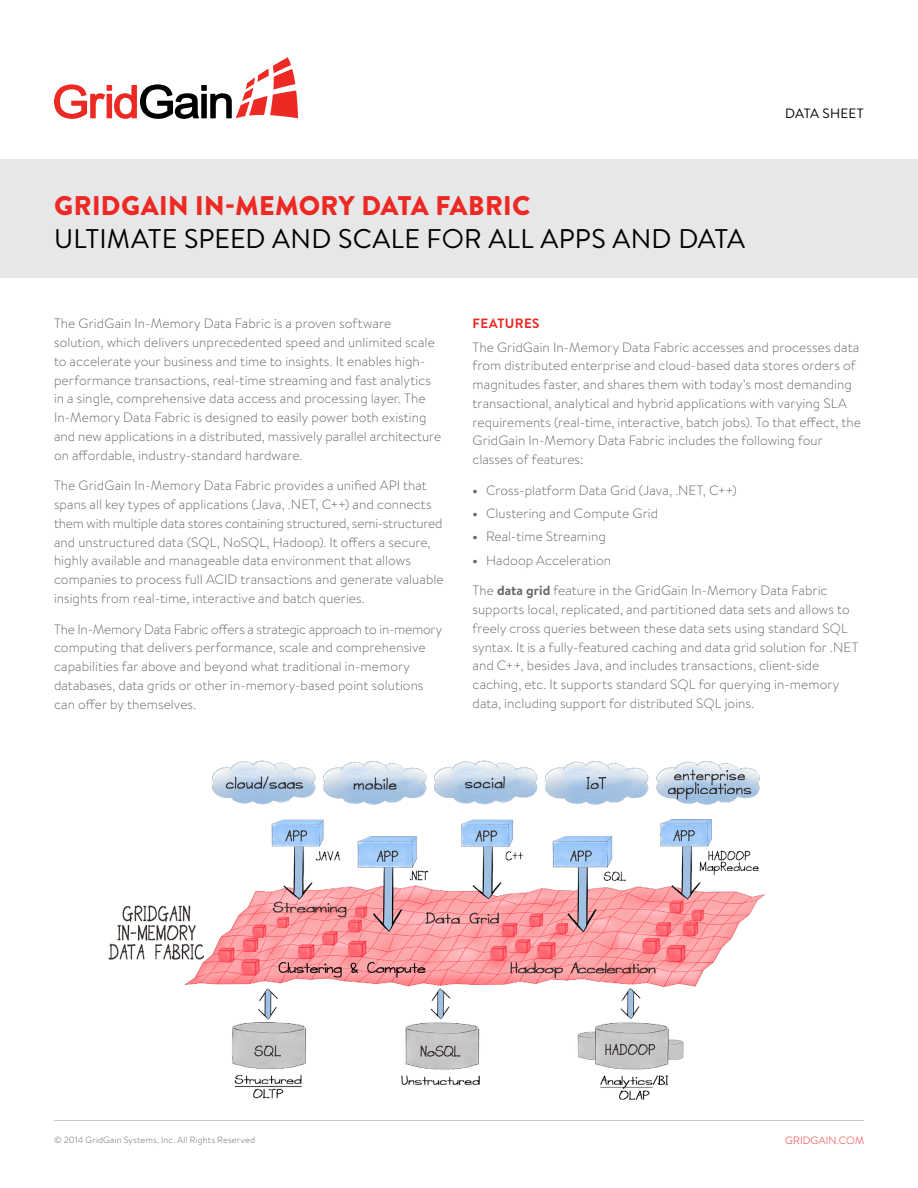
<style>
.page{position:relative;width:918px;height:1188px;background:#fff}
.page>*{position:absolute;margin:0;border:0;box-sizing:border-box;transform-origin:0 0}
.t1{font:27px "Brandon Text";letter-spacing:.005em;color:#000}
.t2{font:900 27px "Brandon Text";letter-spacing:.015em;color:#ed2924}
.t3{font:300 13.5px/18.8px "Brandon Text";letter-spacing:.005em;color:#646469}
.t4{font:13.5px "Brandon Text";letter-spacing:.01em;color:#000}
.t5{font:700 13.5px "Brandon Text";letter-spacing:.025em;color:#ed2924}
.t6{font:300 10.5px "Brandon Text";letter-spacing:.015em;color:#ed2924}
.t7{font:300 9px "Brandon Text";letter-spacing:.02em;color:#646469}
.s1{font-weight:700}
</style>
<div class="page">
<hr style="left:54px;top:1120px;width:810px;height:1px;background:#c9c8c7">
<div style="left:0;top:159px;width:918px;height:119px;background:#e6e7e8"></div>
<svg style="left:54px;top:57px;width:244px;height:62px"></svg>
<img style="left:108px;top:760px;width:657px;height:340px">
<h1 class="t2" style="left:54px;top:187px;width:478px">GRIDGAIN IN-MEMORY DATA FABRIC</h1>
<h1 class="t1" style="left:54px;top:220px;width:692px">ULTIMATE SPEED AND SCALE FOR ALL APPS AND DATA</h1>
<p class="t4" style="left:785px;top:104px;width:80px">DATA SHEET</p>
<p class="t3" style="left:54px;top:314px;width:389px">The GridGain In-Memory Data Fabric is a proven software solution, which delivers unprecedented speed and unlimited scale to accelerate your business and time to insights. It enables high&shy;performance transactions, real-time streaming and fast analytics in a single, comprehensive data access and processing layer. The In-Memory Data Fabric is designed to easily power both existing and new applications in a distributed, massively parallel architecture on affordable, industry-standard hardware.</p>
<p class="t3" style="left:54px;top:476px;width:391px">The GridGain In-Memory Data Fabric provides a unified API that spans all key types of applications (Java, .NET, C++) and connects them with multiple data stores containing structured, semi-structured and unstructured data (SQL, NoSQL, Hadoop). It offers a secure, highly available and manageable data environment that allows companies to process full ACID transactions and generate valuable insights from real-time, interactive and batch queries.</p>
<p class="t3" style="left:54px;top:619px;width:390px">The In-Memory Data Fabric offers a strategic approach to in-memory computing that delivers performance, scale and comprehensive capabilities far above and beyond what traditional in-memory databases, data grids or other in-memory-based point solutions can offer by themselves.</p>
<p class="t5" style="left:473px;top:314px;width:69px">FEATURES</p>
<p class="t3" style="left:472px;top:337px;width:390px">The GridGain In-Memory Data Fabric accesses and processes data from distributed enterprise and cloud-based data stores orders of magnitudes faster, and shares them with today’s most demanding transactional, analytical and hybrid applications with varying SLA requirements (real-time, interactive, batch jobs). To that effect, the GridGain In-Memory Data Fabric includes the following four classes of features:</p>
<p class="t3" style="left:472px;top:480px;width:266px"><span class="s1">•</span> Cross-platform Data Grid (Java, .NET, C++)</p>
<p class="t3" style="left:472px;top:504px;width:187px"><span class="s1">•</span> Clustering and Compute Grid</p>
<p class="t3" style="left:472px;top:527px;width:135px"><span class="s1">•</span> Real-time Streaming</p>
<p class="t3" style="left:472px;top:550px;width:140px"><span class="s1">•</span> Hadoop Acceleration</p>
<p class="t3" style="left:472px;top:581px;width:388px">The <span class="s1">data grid</span> feature in the GridGain In-Memory Data Fabric supports local, replicated, and partitioned data sets and allows to freely cross queries between these data sets using standard SQL syntax. It is a fully-featured caching and data grid solution for .NET and C++, besides Java, and includes transactions, client-side caching, etc. It supports standard SQL for querying in-memory data, including support for distributed SQL joins.</p>
<p class="t7" style="left:54px;top:1134px;width:203px">© 2014 GridGain Systems, Inc. All Rights Reserved</p>
<p class="t6" style="left:785px;top:1133px;width:80px">GRIDGAIN.COM</p>
</div>
